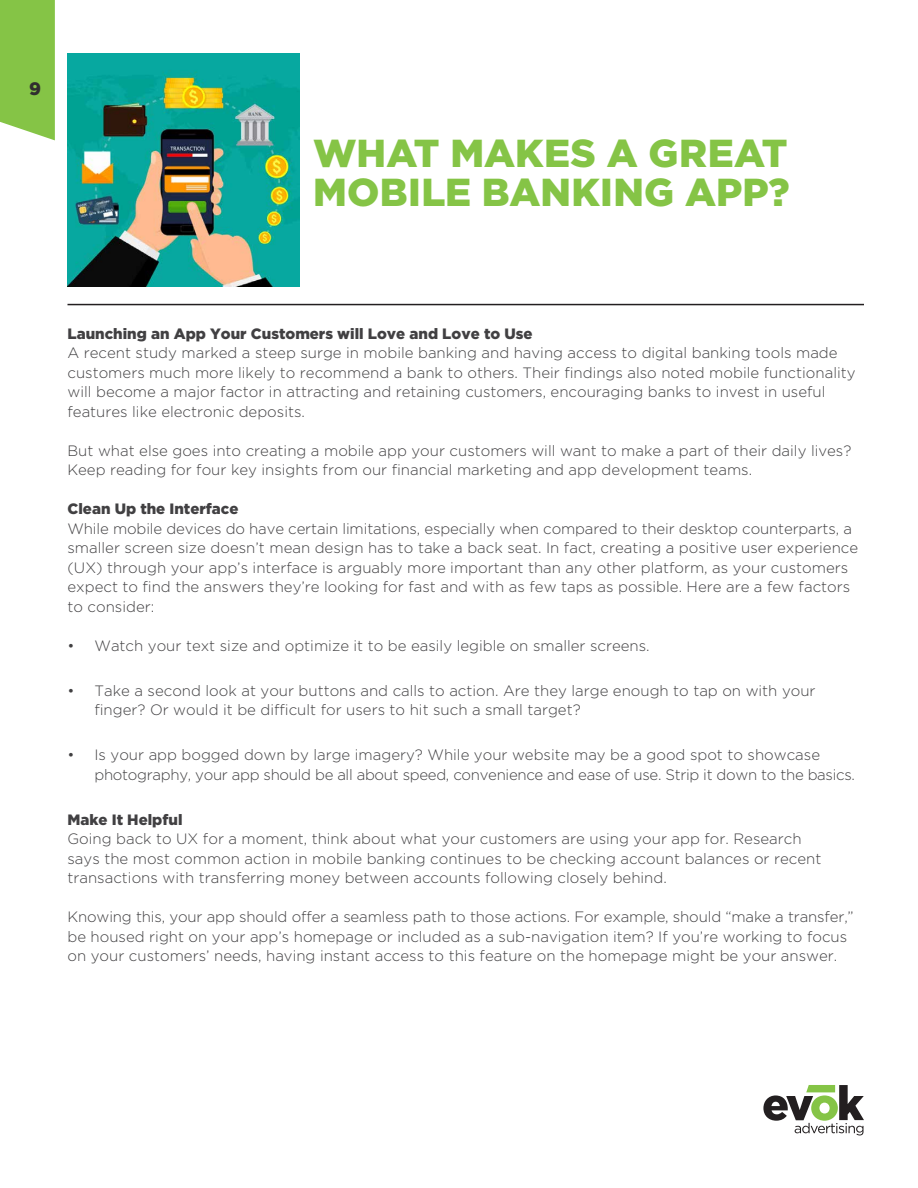
<style>
.page{position:relative;width:918px;height:1188px;background:#fff}
.page>*{position:absolute;margin:0;border:0;box-sizing:border-box;transform-origin:0 0}
.t1{font:900 39px/39px "Gotham";letter-spacing:.005em;color:#85c446}
.t2{font:900 18px "Gotham";color:#302e2f}
.t3{font:300 15px/19.5px "Gotham";color:#414042}
.t4{font:300 15px/19.5px "Gotham";letter-spacing:-.02em;color:#414042}
.t5{font:900 15px "Gotham";color:#414042}
</style>
<div class="page">
<svg style="left:0;top:0;width:55px;height:140px;background:#8cc752"></svg>
<svg style="left:763px;top:1085px;width:101px;height:50px"></svg>
<img style="left:67px;top:54px;width:233px;height:232px">
<hr style="left:68px;top:304px;width:796px;height:1px;background:#231f20">
<p class="t2" style="left:29px;top:78px;width:13px">9</p>
<h1 class="t1" style="left:313px;top:133px;width:478px">WHAT MAKES A GREAT<br>MOBILE BANKING APP?</h1>
<p class="t5" style="left:68px;top:325px;width:467px">Launching an App Your Customers will Love and Love to Use</p>
<p class="t3" style="left:68px;top:343px;width:790px">A recent study marked a steep surge in mobile banking and having access to digital banking tools made customers much more likely to recommend a bank to others. Their findings also noted mobile functionality will become a major factor in attracting and retaining customers, encouraging banks to invest in useful features like electronic deposits.</p>
<p class="t3" style="left:68px;top:440px;width:785px">But what else goes into creating a mobile app your customers will want to make a part of their daily lives?<br>Keep reading for four key insights from our financial marketing and app development teams.</p>
<p class="t5" style="left:68px;top:500px;width:173px">Clean Up the Interface</p>
<p class="t3" style="left:68px;top:518px;width:792px">While mobile devices do have certain limitations, especially when compared to their desktop counterparts, a smaller screen size doesn’t mean design has to take a back seat. In fact, creating a positive user experience (UX) through your app’s interface is arguably more important than any other platform, as your customers expect to find the answers they’re looking for fast and with as few taps as possible. Here are a few factors to consider:</p>
<p class="t3" style="left:68px;top:635px;width:584px">• Watch your text size and optimize it to be easily legible on smaller screens.</p>
<p class="t3" style="left:94px;top:680px;width:723px;text-indent:-27px">• Take a second look at your buttons and calls to action. Are they large enough to tap on with your finger? Or would it be difficult for users to hit such a small target?</p>
<p class="t4" style="left:94px;top:745px;width:762px;text-indent:-27px">• Is your app bogged down by large imagery? While your website may be a good spot to showcase photography, your app should be all about speed, convenience and ease of use. Strip it down to the basics.</p>
<p class="t5" style="left:68px;top:811px;width:117px">Make It Helpful</p>
<p class="t3" style="left:68px;top:829px;width:755px">Going back to UX for a moment, think about what your customers are using your app for. Research says the most common action in mobile banking continues to be checking account balances or recent transactions with transferring money between accounts following closely behind.</p>
<p class="t3" style="left:68px;top:907px;width:788px">Knowing this, your app should offer a seamless path to those actions. For example, should “make a transfer,” be housed right on your app’s homepage or included as a sub-navigation item? If you’re working to focus on your customers’ needs, having instant access to this feature on the homepage might be your answer.</p>
</div>
